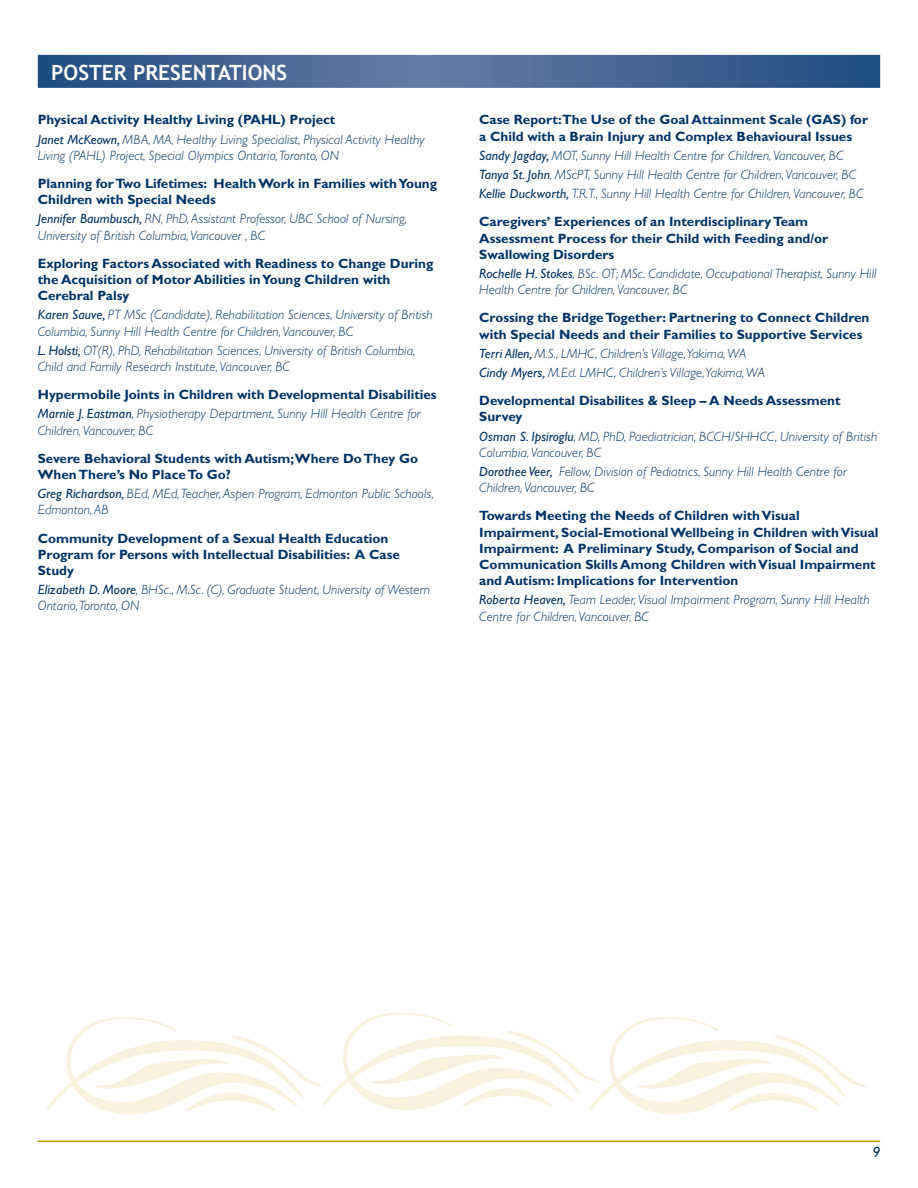
<style>
.page{position:relative;width:918px;height:1188px;background:#fff}
.page>*{position:absolute;margin:0;border:0;box-sizing:border-box;transform-origin:0 0}
.date{font:700 21px "Trebuchet MS";color:#fff}
.t1{font:italic 15px "Gill Sans Std";color:#003367}
.speaker{font:italic 300 13.5px/16.2px "Gill Sans Std";letter-spacing:.005em;color:#003367}
.POSTERS__text{font:700 13.5px/16.2px "Gill Sans Std";color:#003367}
.s1{font-weight:400}
</style>
<div class="page">
<hr style="left:38px;top:1141px;width:842px;height:1px;background:#c49608">
<svg style="left:38px;top:55px;width:842px;height:33px;background:#426492"></svg>
<svg style="left:46px;top:1013px;width:822px;height:102px"></svg>
<p class="date" style="left:51px;top:60px;width:237px">POSTER PRESENTATIONS</p>
<p class="POSTERS__text" style="left:38px;top:112px;width:299px">Physical Activity Healthy Living (PAHL) Project</p>
<p class="speaker" style="left:38px;top:131px;width:388px"><span class="s1">Janet McKeown,</span> MBA, MA, Healthy Living Specialist, Physical Activity Healthy<br>Living (PAHL) Project, Special Olympics Ontario, Toronto, ON</p>
<p class="POSTERS__text" style="left:38px;top:175px;width:401px">Planning for Two Lifetimes: Health Work in Families with Young<br>Children with Special Needs</p>
<p class="speaker" style="left:38px;top:211px;width:371px"><span class="s1">Jennifer Baumbusch,</span> RN, PhD, Assistant Professor, UBC School of Nursing,<br>University of British Columbia, Vancouver , BC</p>
<p class="POSTERS__text" style="left:38px;top:255px;width:397px">Exploring Factors Associated with Readiness to Change During the Acquisition of Motor Abilities in Young Children with<br>Cerebral Palsy</p>
<p class="speaker" style="left:38px;top:307px;width:396px"><span class="s1">Karen Sauve,</span> PT MSc (Candidate), Rehabilitation Sciences, University of British<br>Columbia, Sunny Hill Health Centre for Children, Vancouver, BC</p>
<p class="speaker" style="left:38px;top:342px;width:379px"><span class="s1">L. Holsti,</span> OT(R), PhD, Rehabilitation Sciences, University of British Columbia,<br>Child and Family Research Institute, Vancouver, BC</p>
<p class="POSTERS__text" style="left:38px;top:387px;width:400px">Hypermobile Joints in Children with Developmental Disabilities</p>
<p class="speaker" style="left:38px;top:406px;width:384px"><span class="s1">Marnie J. Eastman</span>, Physiotherapy Department, Sunny Hill Health Centre for<br>Children, Vancouver, BC</p>
<p class="POSTERS__text" style="left:38px;top:450px;width:382px">Severe Behavioral Students with Autism;Where Do They Go<br>When There’s No Place To Go?</p>
<p class="speaker" style="left:38px;top:486px;width:398px"><span class="s1">Greg Richardson,</span> BEd, MEd, Teacher, Aspen Program, Edmonton Public Schools,<br>Edmonton, AB</p>
<p class="POSTERS__text" style="left:38px;top:530px;width:364px">Community Development of a Sexual Health Education<br>Program for Persons with I ntellectual Disabilities: A Case<br>Study</p>
<p class="speaker" style="left:38px;top:582px;width:394px"><span class="s1">Elizabeth D. Moore</span>, BHSc., M.Sc. (C), Graduate Student, University of Western<br>Ontario, Toronto, ON</p>
<p class="POSTERS__text" style="left:479px;top:112px;width:390px">Case Report:The Use of the Goal Attainment Scale (GAS) for a Child with a Brain I njury and Complex Behavioural Issues</p>
<p class="speaker" style="left:479px;top:147px;width:366px"><span class="s1">Sandy Jagday,</span> MOT, Sunny Hill Health Centre for Children, Vancouver, BC</p>
<p class="speaker" style="left:479px;top:167px;width:378px"><span class="s1">Tanya St. John</span>, MScPT, Sunny Hill Health Centre for Children, Vancouver, BC</p>
<p class="speaker" style="left:479px;top:186px;width:386px"><span class="s1">Kellie Duckworth,</span> T.R.T., Sunny Hill Health Centre for Children, Vancouver, BC</p>
<p class="POSTERS__text" style="left:479px;top:214px;width:351px">Caregivers’ Experiences of an I nterdisciplinary Team<br>Assessment Process for their Child with Feeding and/or<br>Swallowing Disorders</p>
<p class="speaker" style="left:479px;top:266px;width:399px"><span class="s1">Rochelle H. Stokes</span>, BSc. OT; MSc. Candidate, Occupational Therapist, Sunny Hill<br>Health Centre for Children, Vancouver, BC</p>
<p class="POSTERS__text" style="left:479px;top:310px;width:392px">Crossing the Bridge Together: Partnering to Connect Children with Special Needs and their Families to Supportive Services</p>
<p class="speaker" style="left:479px;top:345px;width:269px"><span class="s1">Terri Allen,</span> M.S., LMHC, Children’s Village,Yakima, WA</p>
<p class="speaker" style="left:479px;top:365px;width:288px"><span class="s1">Cindy Myers,</span> M.Ed. LMHC, Children’s Village,Yakima, WA</p>
<p class="POSTERS__text" style="left:479px;top:393px;width:363px">Developmental Disabilites &amp; Sleep – A Needs Assessment<br>Survey</p>
<p class="speaker" style="left:479px;top:428px;width:400px"><span class="s1">Osman S. Ipsiroglu</span>, MD, PhD, Paediatrician, BCCH/SHHCC, University of British<br>Columbia, Vancouver, BC</p>
<p class="speaker" style="left:479px;top:464px;width:369px"><span class="s1">Dorothee Veer,</span> Fellow, Division of Pediatrics, Sunny Hill Health Centre for<br>Children, Vancouver, BC</p>
<p class="POSTERS__text" style="left:479px;top:508px;width:401px">Towards Meeting the Needs of Children with Visual<br>I mpairment, Social-Emotional Wellbeing in Children with Visual I mpairment: A Preliminary Study, Comparison of Social and Communication Skills Among Children with Visual I mpairment and Autism: I mplications for I ntervention</p>
<p class="speaker" style="left:479px;top:592px;width:392px"><span class="s1">Roberta Heaven,</span> Team Leader, Visual Impairment Program, Sunny Hill Health<br>Centre for Children, Vancouver, BC</p>
<p class="t1" style="left:872px;top:1143px;width:9px">9</p>
</div>
